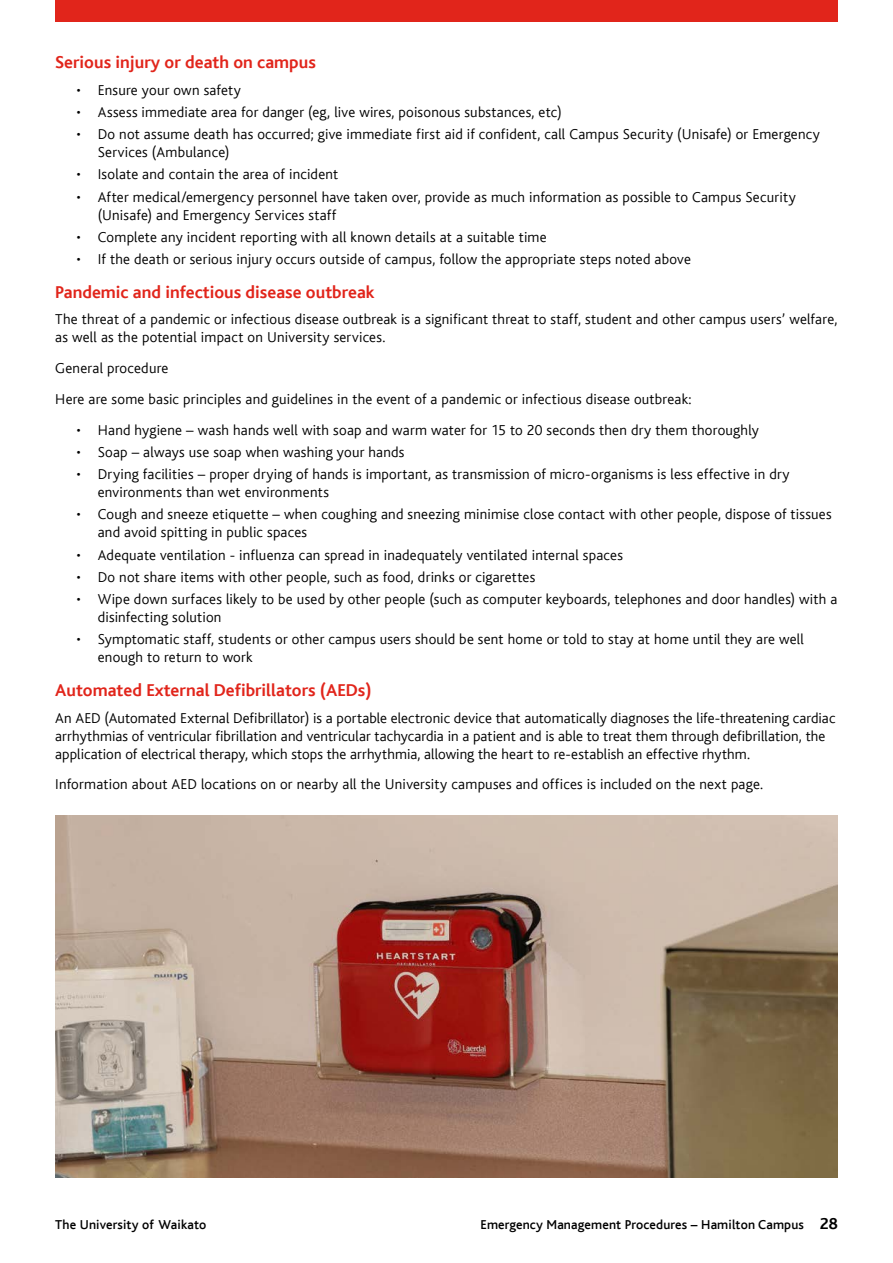
<style>
.page{position:relative;width:893px;height:1263px;background:#fff}
.page>*{position:absolute;margin:0;border:0;box-sizing:border-box;transform-origin:0 0}
.t1{font:18px "Bliss CE Bold";color:#e1251b}
.t2{font:15px/18px "Bliss CE Light";letter-spacing:.01em;color:#000}
.t3{font:13.5px "Bliss CE Medium";letter-spacing:.01em;color:#000}
.s1{font-family:"Bliss CE Bold";font-size:16.5px}
</style>
<div class="page">
<div style="left:55px;top:0;width:783px;height:21px;background:#e1251b"></div>
<img style="left:55px;top:815px;width:783px;height:363px">
<p class="t1" style="left:55px;top:53px;width:262px">Serious injury or death on campus</p>
<p class="t2" style="left:77px;top:81px;width:166px">• Ensure your own safety</p>
<p class="t2" style="left:77px;top:103px;width:487px">• Assess immediate area for danger (eg, live wires, poisonous substances, etc)</p>
<p class="t2" style="left:98px;top:125px;width:724px;text-indent:-21px">• Do not assume death has occurred; give immediate first aid if confident, call Campus Security (Unisafe) or Emergency<br>Services (Ambulance)</p>
<p class="t2" style="left:77px;top:166px;width:263px">• Isolate and contain the area of incident</p>
<p class="t2" style="left:98px;top:188px;width:700px;text-indent:-21px">• After medical/emergency personnel have taken over, provide as much information as possible to Campus Security (Unisafe) and Emergency Services staff</p>
<p class="t2" style="left:77px;top:228px;width:472px">• Complete any incident reporting with all known details at a suitable time</p>
<p class="t2" style="left:77px;top:250px;width:616px">• If the death or serious injury occurs outside of campus, follow the appropriate steps noted above</p>
<p class="t1" style="left:55px;top:282px;width:321px">Pandemic and infectious disease outbreak</p>
<p class="t2" style="left:55px;top:311px;width:783px">The threat of a pandemic or infectious disease outbreak is a significant threat to staff, student and other campus users’ welfare, as well as the potential impact on University services.</p>
<p class="t2" style="left:55px;top:353px;width:638px;line-height:30.8px">General procedure<br>Here are some basic principles and guidelines in the event of a pandemic or infectious disease outbreak:</p>
<p class="t2" style="left:77px;top:421px;width:684px">• Hand hygiene – wash hands well with soap and warm water for 15 to 20 seconds then dry them thoroughly</p>
<p class="t2" style="left:77px;top:443px;width:329px">• Soap – always use soap when washing your hands</p>
<p class="t2" style="left:98px;top:465px;width:693px;text-indent:-21px">• Drying facilities – proper drying of hands is important, as transmission of micro-organisms is less effective in dry environments than wet environments</p>
<p class="t2" style="left:98px;top:506px;width:735px;text-indent:-21px">• Cough and sneeze etiquette – when coughing and sneezing minimise close contact with other people, dispose of tissues and avoid spitting in public spaces</p>
<p class="t2" style="left:77px;top:546px;width:548px">• Adequate ventilation - influenza can spread in inadequately ventilated internal spaces</p>
<p class="t2" style="left:77px;top:568px;width:460px">• Do not share items with other people, such as food, drinks or cigarettes</p>
<p class="t2" style="left:98px;top:590px;width:741px;text-indent:-21px">• Wipe down surfaces likely to be used by other people (such as computer keyboards, telephones and door handles) with a disinfecting solution</p>
<p class="t2" style="left:98px;top:631px;width:708px;text-indent:-21px">• Symptomatic staff, students or other campus users should be sent home or told to stay at home until they are well enough to return to work</p>
<p class="t1" style="left:55px;top:681px;width:318px">Automated External Defibrillators (AEDs)</p>
<p class="t2" style="left:55px;top:709px;width:782px">An AED (Automated External Defibrillator) is a portable electronic device that automatically diagnoses the life-threatening cardiac arrhythmias of ventricular fibrillation and ventricular tachycardia in a patient and is able to treat them through defibrillation, the application of electrical therapy, which stops the arrhythmia, allowing the heart to re-establish an effective rhythm.</p>
<p class="t2" style="left:55px;top:776px;width:709px">Information about AED locations on or nearby all the University campuses and offices is included on the next page.</p>
<p class="t3" style="left:55px;top:1217px;width:153px">The University of Waikato</p>
<p class="t3" style="left:480px;top:1217px;width:359px">Emergency Management Procedures – Hamilton Campus <span class="s1">28</span></p>
</div>
